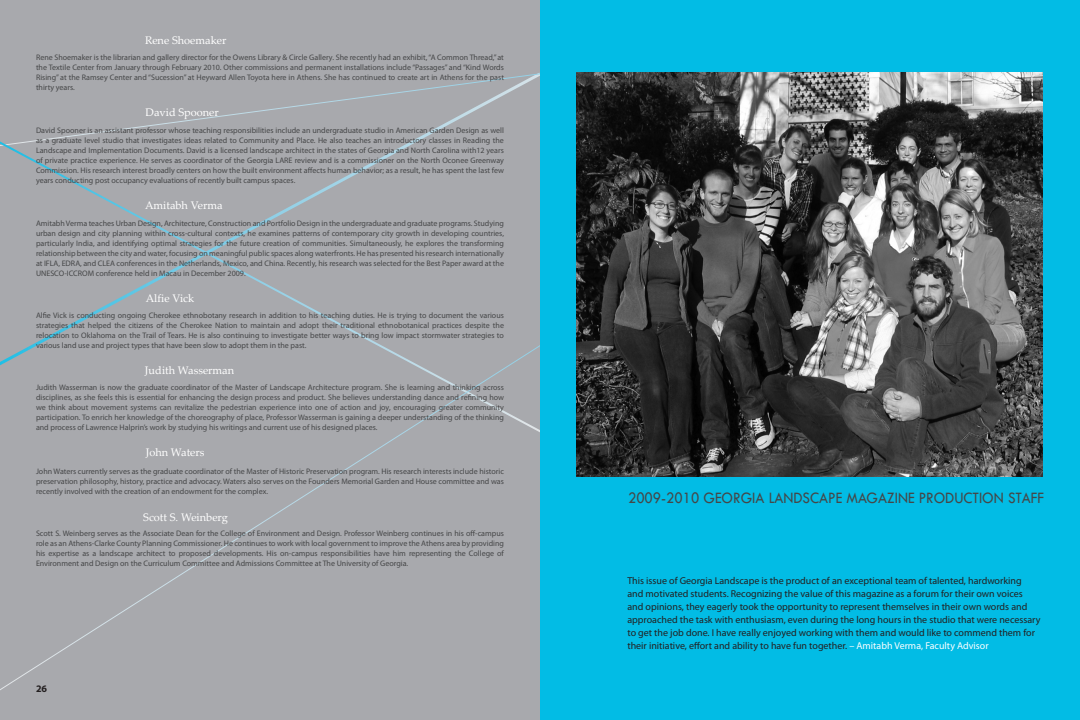
<style>
.page{position:relative;width:1080px;height:720px;background:#fff}
.page>*{position:absolute;margin:0;border:0;box-sizing:border-box;transform-origin:0 0}
.t1{font:16.5px "Tw Cen";color:#454647;scale:.91 1}
.Profile_Names{font:11px "Palatino Linotype";color:#fff}
.t2{font:10px/13px "Myriad Pro";color:#231f20}
.t3{font:700 10px "Myriad Pro";color:#231f20}
.t4{font:8px/10px "Myriad Pro";color:#454647;text-align:justify}
.s1{color:#fff}
</style>
<div class="page">
<div style="left:0;top:0;width:540px;height:706px;background:#a8a9ad"></div>
<div style="left:540px;top:0;width:540px;height:720px;background:#02bce5"></div>
<img style="left:576px;top:72px;width:466px;height:404px">
<p class="Profile_Names" style="left:145px;top:33px;width:83px">Rene Shoemaker</p>
<p class="t4" style="left:36px;top:52px;width:469px">Rene Shoemaker is the librarian and gallery director for the Owens Library &amp; Circle Gallery. She recently had an exhibit, “A Common Thread,” at the Textile Center from January through February 2010. Other commissions and permanent installations include “Passages” and “Kind Words Rising” at the Ramsey Center and “Sucession” at Heyward Allen Toyota here in Athens. She has continued to create art in Athens for the past thirty years.</p>
<p class="Profile_Names" style="left:146px;top:105px;width:75px">David Spooner</p>
<p class="t4" style="left:36px;top:125px;width:470px">David Spooner is an assistant professor whose teaching responsibilities include an undergraduate studio in American Garden Design as well as a graduate level studio that investigates ideas related to Community and Place. He also teaches an introductory classes in Reading the Landscape and Implementation Documents. David is a licensed landscape architect in the states of Georgia and North Carolina with12 years of private practice experience. He serves as coordinator of the Georgia LARE review and is a commissioner on the North Oconee Greenway Commission. His research interest broadly centers on how the built environment affects human behavior; as a result, he has spent the last few years conducting post occupancy evaluations of recently built campus spaces.</p>
<p class="Profile_Names" style="left:145px;top:198px;width:79px">Amitabh Verma</p>
<p class="t4" style="left:36px;top:218px;width:470px">Amitabh Verma teaches Urban Design, Architecture, Construction and Portfolio Design in the undergraduate and graduate programs. Studying urban design and city planning within cross-cultural contexts, he examines patterns of contemporary city growth in developing countries, particularly India, and identifying optimal strategies for the future creation of communities. Simultaneously, he explores the transforming relationship between the city and water, focusing on meaningful public spaces along waterfronts. He has presented his research internationally at IFLA, EDRA, and CLEA conferences in the Netherlands, Mexico, and China. Recently, his research was selected for the Best Paper award at the UNESCO-ICCROM conference held in Macau in December 2009.</p>
<p class="Profile_Names" style="left:146px;top:291px;width:50px">Alfie Vick</p>
<p class="t4" style="left:36px;top:310px;width:470px">Alfie Vick is conducting ongoing Cherokee ethnobotany research in addition to his teaching duties. He is trying to document the various strategies that helped the citizens of the Cherokee Nation to maintain and adopt their traditional ethnobotanical practices despite the relocation to Oklahoma on the Trail of Tears. He is also continuing to investigate better ways to bring low impact stormwater strategies to various land use and project types that have been slow to adopt them in the past.</p>
<p class="Profile_Names" style="left:145px;top:362px;width:91px">Judith Wasserman</p>
<p class="t4" style="left:36px;top:382px;width:470px">Judith Wasserman is now the graduate coordinator of the Master of Landscape Architecture program. She is learning and thinking across disciplines, as she feels this is essential for enhancing the design process and product. She believes understanding dance and refining how we think about movement systems can revitalize the pedestrian experience into one of action and joy, encouraging greater community participation. To enrich her knowledge of the choreography of place, Professor Wasserman is gaining a deeper understanding of the thinking and process of Lawrence Halprin’s work by studying his writings and current use of his designed places.</p>
<p class="Profile_Names" style="left:146px;top:445px;width:60px">John Waters</p>
<p class="t4" style="left:36px;top:466px;width:470px">John Waters currently serves as the graduate coordinator of the Master of Historic Preservation program. His research interests include historic preservation philosophy, history, practice and advocacy. Waters also serves on the Founders Memorial Garden and House committee and was recently involved with the creation of an endowment for the complex.</p>
<p class="Profile_Names" style="left:143px;top:510px;width:86px">Scott S. Weinberg</p>
<p class="t4" style="left:36px;top:528px;width:469px">Scott S. Weinberg serves as the Associate Dean for the College of Environment and Design. Professor Weinberg continues in his off-campus role as an Athens-Clarke County Planning Commissioner. He continues to work with local government to improve the Athens area by providing his expertise as a landscape architect to proposed developments. His on-campus responsibilities have him representing the College of Environment and Design on the Curriculum Committee and Admissions Committee at The University of Georgia.</p>
<p class="t3" style="left:36px;top:682px;width:13px">26</p>
<p class="t1" style="left:628px;top:488px;width:94px">2009-2010 GEORGIA</p>
<p class="t1" style="left:769px;top:488px;width:10px">LANDSCAPE</p>
<p class="t1" style="left:846px;top:488px;width:13px">MAGA</p>
<p class="t1" style="left:887px;top:488px;width:45px">ZINE PRODUCTION</p>
<p class="t1" style="left:1008px;top:488px;width:9px">STAFF</p>
<p class="t2" style="left:627px;top:573px;width:414px">This issue of Georgia Landscape is the product of an exceptional team of talented, hardworking<br>and motivated students. Recognizing the value of this magazine as a forum for their own voices and opinions, they eagerly took the opportunity to represent themselves in their own words and approached the task with enthusiasm, even during the long hours in the studio that were necessary to get the job done. I have really enjoyed working with them and would like to commend them for their initiative, effort and ability to have fun together. <span class="s1">– Amitabh Verma, Faculty Advisor</span></p>
</div>
